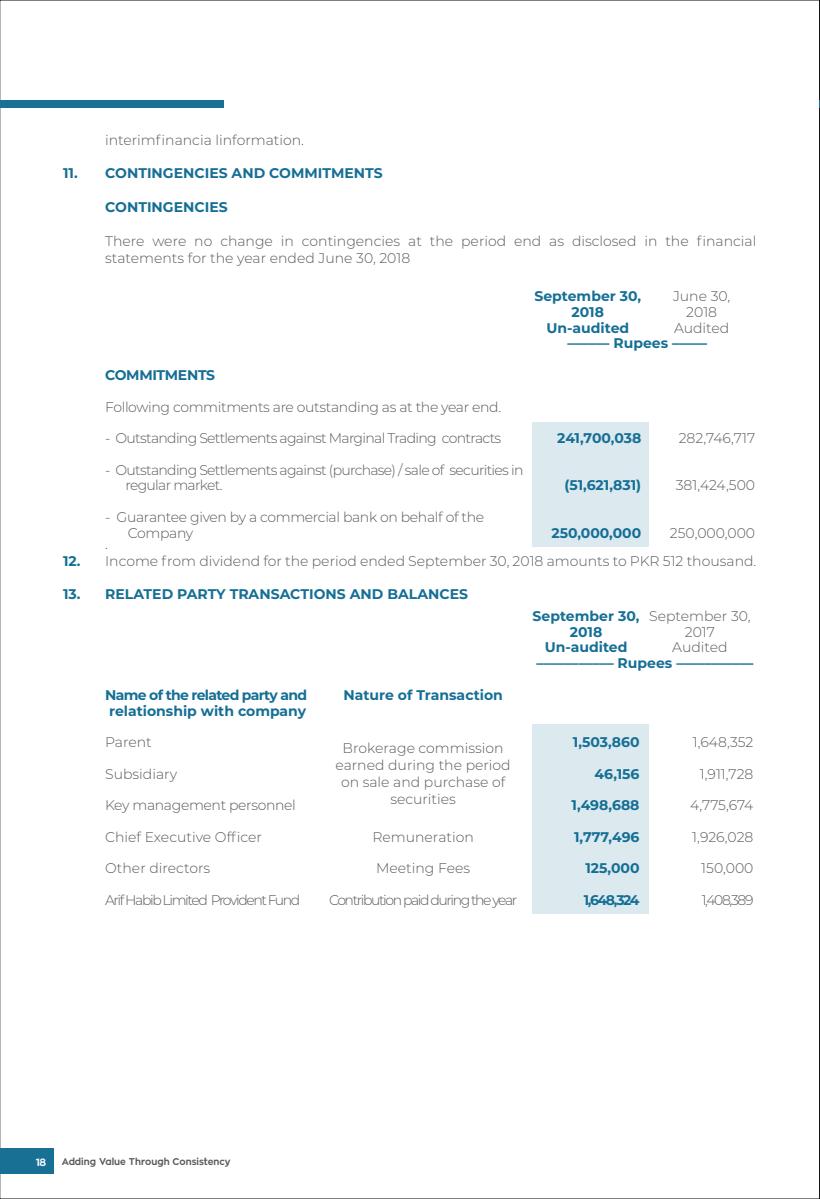
<style>
.page{position:relative;width:820px;height:1199px;background:#fff}
.page>*{position:absolute;margin:0;border:0;box-sizing:border-box;transform-origin:0 0}
.t1{font:300 14px/16.8px "Montserrat";letter-spacing:-.01em;color:#585a5c}
.t2{font:700 14px/15.8px "Montserrat";color:#156f95}
.t3{font:300 14px/15.8px "Montserrat";letter-spacing:-.05em;color:#585a5c}
.t4{font:300 14px "Montserrat";letter-spacing:-.1em;color:#585a5c}
.t5{font:700 14px "Montserrat";letter-spacing:-.05em;color:#156f95}
.t6{font:700 14px "Montserrat";letter-spacing:-.025em;color:#156f95}
.t7{font:700 10.5px "Zona Pro";color:#fff}
.t8{font:700 9.8px "Zona Pro";color:#5a5a5d;scale:.96 1}
.s1{font-weight:700;color:#156f95}
.s2{font-weight:300;color:#585a5c}
</style>
<div class="page">
<div style="left:0;top:1147px;width:53px;height:26px;background:#197095"></div>
<div style="left:0;top:100px;width:223px;height:8px;background:#197095"></div>
<svg style="left:819px;top:0;width:1px;height:1198px"></svg>
<div style="left:532px;top:421px;width:116px;height:125px;background:#dce9ef"></div>
<div style="left:532px;top:724px;width:116px;height:189px;background:#dce9ef"></div>
<p class="t1" style="left:105px;top:131px;width:200px">interimfinancia linformation.</p>
<p class="t2" style="left:63px;top:165px;width:321px">11. CONTINGENCIES AND COMMITMENTS</p>
<p class="t2" style="left:105px;top:198px;width:124px">CONTINGENCIES</p>
<p class="t1" style="left:105px;top:232px;width:653px">There were no change in contingencies at the period end as disclosed in the financial statements for the year ended June 30, 2018</p>
<p class="t2" style="left:534px;top:287px;width:108px">September 30,</p>
<p class="t1" style="left:673px;top:287px;width:59px">June 30,</p>
<p class="t2" style="left:571px;top:303px;width:34px">2018</p>
<p class="t1" style="left:686px;top:303px;width:32px">2018</p>
<p class="t2" style="left:546px;top:319px;width:84px">Un-audited</p>
<p class="t1" style="left:674px;top:319px;width:57px">Audited</p>
<p class="t2" style="left:567px;top:335px;width:141px">–––––– Rupees –––––</p>
<p class="t6" style="left:105px;top:365px;width:112px">COMMITMENTS</p>
<p class="t1" style="left:105px;top:397px;width:397px">Following commitments are outstanding as at the year end.</p>
<p class="t3" style="left:105px;top:429px;width:398px">- Outstanding Settlements against Marginal Trading contracts</p>
<p class="t2" style="left:557px;top:429px;width:86px">241,700,038</p>
<p class="t1" style="left:678px;top:429px;width:78px">282,746,717</p>
<p class="t3" style="left:125px;top:461px;width:399px;text-indent:-20px">- Outstanding Settlements against (purchase) / sale of securities in regular market.</p>
<p class="t2" style="left:564px;top:476px;width:78px">(51,621,831)</p>
<p class="t1" style="left:676px;top:476px;width:81px">381,424,500</p>
<p class="t1" style="left:128px;top:508px;width:358px;line-height:15.8px;text-indent:-23px">- Guarantee given by a commercial bank on behalf of the<br>Company</p>
<p class="t2" style="left:551px;top:524px;width:91px">250,000,000</p>
<p class="t1" style="left:670px;top:524px;width:87px">250,000,000</p>
<p class="t1" style="left:105px;top:534px;width:4px">.</p>
<p class="t1" style="left:63px;top:551px;width:695px"><span class="s1">12.</span> Income from dividend for the period ended September 30, 2018 amounts to PKR 512 thousand.</p>
<p class="t2" style="left:63px;top:585px;width:406px">13. RELATED PARTY TRANSACTIONS AND BALANCES</p>
<p class="t2" style="left:570px;top:607px;width:182px;text-indent:-37px">September 30, <span class="s2">September 30,<br></span>2018</p>
<p class="t1" style="left:685px;top:622px;width:32px">2017</p>
<p class="t2" style="left:545px;top:638px;width:84px">Un-audited</p>
<p class="t1" style="left:672px;top:638px;width:57px">Audited</p>
<p class="t2" style="left:536px;top:654px;width:218px">––––––––––– Rupees –––––––––––</p>
<p class="t5" style="left:105px;top:684px;width:203px">Name of the related party and</p>
<p class="t2" style="left:343px;top:686px;width:161px">Nature of Transaction</p>
<p class="t2" style="left:109px;top:701px;width:199px">relationship with company</p>
<p class="t1" style="left:105px;top:733px;width:48px">Parent</p>
<p class="t1" style="left:335px;top:739px;width:177px;text-align:center">Brokerage commission earned during the period on sale and purchase of securities</p>
<p class="t2" style="left:573px;top:733px;width:68px">1,503,860</p>
<p class="t1" style="left:693px;top:733px;width:62px">1,648,352</p>
<p class="t1" style="left:105px;top:764px;width:74px">Subsidiary</p>
<p class="t2" style="left:594px;top:764px;width:46px">46,156</p>
<p class="t1" style="left:700px;top:764px;width:55px">1,911,728</p>
<p class="t1" style="left:105px;top:796px;width:192px">Key management personnel</p>
<p class="t2" style="left:571px;top:796px;width:69px">1,498,688</p>
<p class="t1" style="left:690px;top:796px;width:65px">4,775,674</p>
<p class="t1" style="left:105px;top:827px;width:158px">Chief Executive Officer</p>
<p class="t1" style="left:372px;top:827px;width:103px">Remuneration</p>
<p class="t2" style="left:574px;top:827px;width:67px">1,777,496</p>
<p class="t1" style="left:692px;top:827px;width:63px">1,926,028</p>
<p class="t1" style="left:105px;top:859px;width:107px">Other directors</p>
<p class="t1" style="left:376px;top:859px;width:95px">Meeting Fees</p>
<p class="t2" style="left:585px;top:859px;width:56px">125,000</p>
<p class="t1" style="left:701px;top:859px;width:54px">150,000</p>
<p class="t4" style="left:105px;top:890px;width:197px">Arif Habib Limited Provident Fund</p>
<p class="t4" style="left:329px;top:890px;width:190px">Contribution paid during the year</p>
<p class="t2" style="left:584px;top:891px;width:57px">1,648,324</p>
<p class="t1" style="left:701px;top:890px;width:53px">1,408,389</p>
<p class="t7" style="left:36px;top:1154px;width:12px">18</p>
<p class="t8" style="left:62px;top:1154px;width:177px">Adding Value Through Consistency</p>
</div>
